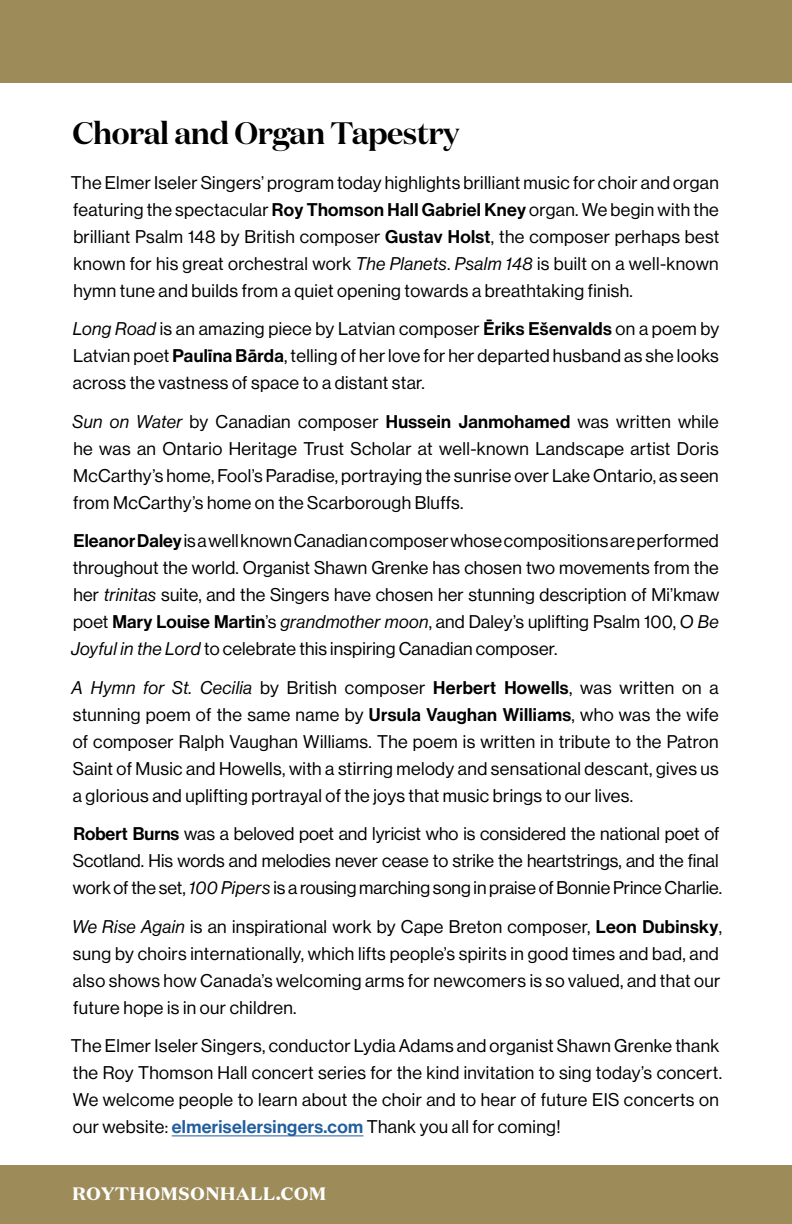
<style>
.page{position:relative;width:792px;height:1224px;background:#fff}
.page>*{position:absolute;margin:0;border:0;box-sizing:border-box;transform-origin:0 0}
.t1{font:600 31px "Domaine Disp";letter-spacing:-.015em;color:#000}
.t2{font:18px/27px "N Haas Grotesk DS Pro 55 Rg";letter-spacing:.02em;color:#000;text-align:justify}
.t3{font:18px/27px "N Haas Grotesk DS Pro 55 Rg";color:#000}
.t4{font:900 18px "Domaine Text";letter-spacing:.01em;color:#fff}
.s1{font-family:"N Haas Grotesk DS Pro 65 Md"}
.s2{font-family:"N Haas Grotesk DS Pro 56 It"}
.s3{font-family:"N Haas Grotesk DS Pro 65 Md";color:#215e9e}
</style>
<div class="page">
<div style="left:0;top:0;width:792px;height:82px;background:#9d8b5a"></div>
<div style="left:0;top:1166px;width:792px;height:58px;background:#9d8b5a"></div>
<hr style="left:791px;top:0;width:1px;height:383px;background:#000">
<hr style="left:172px;top:1136px;width:191px;height:1px;background:#215e9e">
<p class="t1" style="left:72px;top:113px;width:389px">Choral and Organ Tapestry</p>
<p class="t2" style="left:71px;top:169px;width:650px">The Elmer Iseler Singers’ program today highlights brilliant music for choir and organ featuring the spectacular <span class="s1">Roy Thomson Hall Gabriel Kney</span> organ. We begin with the brilliant Psalm 148 by British composer <span class="s1">Gustav Holst</span>, the composer perhaps best known for his great orchestral work <span class="s2">The Planets</span>. <span class="s2">Psalm 148</span> is built on a well-known hymn tune and builds from a quiet opening towards a breathtaking finish.</p>
<p class="t2" style="left:73px;top:316px;width:648px"><span class="s2">Long Road</span> is an amazing piece by Latvian composer <span class="s1">Ēriks Ešenvalds</span> on a poem by Latvian poet <span class="s1">Paulīna Bārda</span>, telling of her love for her departed husband as she looks across the vastness of space to a distant star.</p>
<p class="t2" style="left:73px;top:408px;width:648px"><span class="s2">Sun on Water</span> by Canadian composer <span class="s1">Hussein Janmohamed</span> was written while he was an Ontario Heritage Trust Scholar at well-known Landscape artist Doris McCarthy’s home, Fool’s Paradise, portraying the sunrise over Lake Ontario, as seen from McCarthy’s home on the Scarborough Bluffs.</p>
<p class="t2" style="left:71px;top:528px;width:650px"><span class="s1">Eleanor Daley</span> is a well known Canadian composer whose compositions are performed throughout the world. Organist Shawn Grenke has chosen two movements from the her <span class="s2">trinitas</span> suite, and the Singers have chosen her stunning description of Mi’kmaw poet <span class="s1">Mary Louise Martin</span>’s <span class="s2">grandmother moon</span>, and Daley’s uplifting Psalm 100, <span class="s2">O Be Joyful in the Lord</span> to celebrate this inspiring Canadian composer.</p>
<p class="t2" style="left:72px;top:674px;width:649px"><span class="s2">A Hymn for St. Cecilia</span> by British composer <span class="s1">Herbert Howells</span>, was written on a stunning poem of the same name by <span class="s1">Ursula Vaughan Williams</span>, who was the wife of composer Ralph Vaughan Williams. The poem is written in tribute to the Patron Saint of Music and Howells, with a stirring melody and sensational descant, gives us a glorious and uplifting portrayal of the joys that music brings to our lives.</p>
<p class="t3" style="left:73px;top:821px;width:651px"><span class="s1">Robert Burns</span> was a beloved poet and lyricist who is considered the national poet of<br>Scotland. His words and melodies never cease to strike the heartstrings, and the final work of the set, <span class="s2">100 Pipers</span> is a rousing marching song in praise of Bonnie Prince Charlie.</p>
<p class="t2" style="left:72px;top:913px;width:651px;text-align:left"><span class="s2">We Rise Again</span> is an inspirational work by Cape Breton composer, <span class="s1">Leon Dubinsky</span>, sung by choirs internationally, which lifts people’s spirits in good times and bad, and also shows how Canada’s welcoming arms for newcomers is so valued, and that our future hope is in our children.</p>
<p class="t2" style="left:71px;top:1033px;width:653px;text-align:left">The Elmer Iseler Singers, conductor Lydia Adams and organist Shawn Grenke thank the Roy Thomson Hall concert series for the kind invitation to sing today’s concert.<br>We welcome people to learn about the choir and to hear of future EIS concerts on our website: <span class="s3">elmeriselersingers.com</span> Thank you all for coming!</p>
<p class="t4" style="left:72px;top:1181px;width:256px">ROYTHOMSONHALL.COM</p>
</div>
